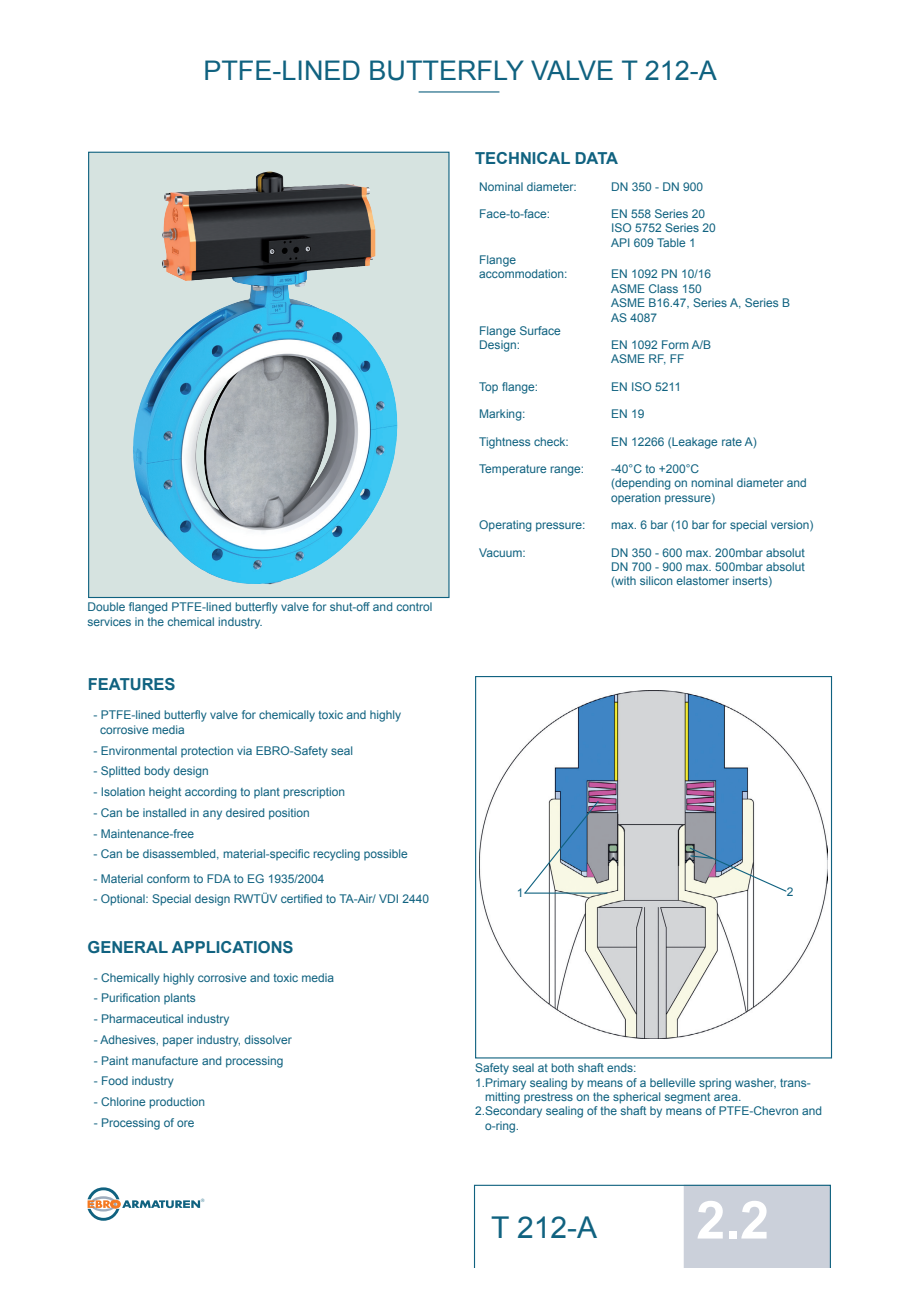
<style>
.page{position:relative;width:919px;height:1289px;background:#fff}
.page>*{position:absolute;margin:0;border:0;box-sizing:border-box;transform-origin:0 0}
.t1{font:700 52.5px "Arial";color:#fff}
.t2{font:30px "Arial";color:#106280}
.t3{font:27px "Arial";color:#106280}
.t4{font:700 16.5px "Arial";color:#106280}
.t5{font:12px/14.4px "Arial";color:#106280}
.t6{font:12px "Arial";color:#106280}
</style>
<div class="page">
<hr style="left:418px;top:91px;width:81px;height:1px;background:#106280">
<div style="left:89px;top:152px;width:360px;height:445px;background:#d6e3e0"></div>
<img style="left:133px;top:173px;width:263px;height:411px">
<img style="left:479px;top:690px;width:348px;height:348px">
<div style="left:475px;top:676px;width:357px;height:382px;border:1px solid #106280"></div>
<hr style="left:524px;top:892px;width:83px;height:1px;background:#106280">
<svg style="left:523px;top:799px;width:77px;height:95px"></svg>
<svg style="left:688px;top:846px;width:99px;height:46px"></svg>
<svg style="left:474px;top:1184px;width:356px;height:83px"></svg>
<svg style="left:87px;top:1187px;width:114px;height:33px"></svg>
<h3 class="t3" style="left:203px;top:52px;width:515px">PTFE-LINED BUTTERFLY VALVE T 212-A</h3>
<h3 class="t4" style="left:475px;top:147px;width:144px">TECHNICAL DATA</h3>
<p class="t5" style="left:479px;top:179px;width:99px">Nominal diameter:</p>
<p class="t5" style="left:611px;top:179px;width:94px">DN 350 - DN 900</p>
<p class="t5" style="left:479px;top:207px;width:72px">Face-to-face:</p>
<p class="t5" style="left:611px;top:207px;width:106px">EN 558 Series 20<br>ISO 5752 Series 20<br>API 609 Table 1</p>
<p class="t5" style="left:479px;top:253px;width:90px">Flange accommodation:</p>
<p class="t5" style="left:611px;top:267px;width:180px">EN 1092 PN 10/16<br>ASME Class 150<br>ASME B16.47, Series A, Series B<br>AS 4087</p>
<p class="t5" style="left:479px;top:323px;width:83px">Flange Surface<br>Design:</p>
<p class="t5" style="left:611px;top:338px;width:102px">EN 1092 Form A/B<br>ASME RF, FF</p>
<p class="t6" style="left:87px;top:599px;width:346px">Double flanged PTFE-lined butterfly valve for shut-off and control</p>
<p class="t5" style="left:87px;top:614px;width:177px">services in the chemical industry.</p>
<h3 class="t4" style="left:88px;top:673px;width:89px">FEATURES</h3>
<p class="t6" style="left:93px;top:707px;width:309px">- PTFE-lined butterfly valve for chemically toxic and highly</p>
<p class="t5" style="left:100px;top:722px;width:86px">corrosive media</p>
<p class="t5" style="left:93px;top:743px;width:261px">- Environmental protection via EBRO-Safety seal</p>
<p class="t5" style="left:93px;top:764px;width:117px">- Splitted body design</p>
<p class="t5" style="left:93px;top:784px;width:253px">- Isolation height according to plant prescription</p>
<p class="t5" style="left:93px;top:805px;width:218px">- Can be installed in any desired position</p>
<p class="t5" style="left:93px;top:826px;width:102px">- Maintenance-free</p>
<p class="t6" style="left:93px;top:846px;width:316px">- Can be disassembled, material-specific recycling possible</p>
<p class="t6" style="left:93px;top:870px;width:232px">- Material conform to FDA to EG 1935/2004</p>
<p class="t6" style="left:93px;top:891px;width:337px">- Optional: Special design RWTÜV certified to TA-Air/ VDI 2440</p>
<h3 class="t4" style="left:87px;top:936px;width:207px">GENERAL APPLICATIONS</h3>
<p class="t5" style="left:94px;top:970px;width:242px">- Chemically highly corrosive and toxic media</p>
<p class="t6" style="left:94px;top:990px;width:104px">- Purification plants</p>
<p class="t5" style="left:94px;top:1011px;width:137px">- Pharmaceutical industry</p>
<p class="t5" style="left:94px;top:1032px;width:199px">- Adhesives, paper industry, dissolver</p>
<p class="t5" style="left:94px;top:1053px;width:191px">- Paint manufacture and processing</p>
<p class="t5" style="left:94px;top:1074px;width:82px">- Food industry</p>
<p class="t5" style="left:94px;top:1094px;width:113px">- Chlorine production</p>
<p class="t5" style="left:94px;top:1115px;width:102px">- Processing of ore</p>
<p class="t6" style="left:479px;top:379px;width:60px">Top flange:</p>
<p class="t5" style="left:611px;top:379px;width:71px">EN ISO 5211</p>
<p class="t6" style="left:479px;top:406px;width:48px">Marking:</p>
<p class="t5" style="left:611px;top:407px;width:35px">EN 19</p>
<p class="t6" style="left:479px;top:433px;width:91px">Tightness check:</p>
<p class="t6" style="left:611px;top:433px;width:147px">EN 12266 (Leakage rate A)</p>
<p class="t5" style="left:479px;top:462px;width:106px">Temperature range:</p>
<p class="t5" style="left:611px;top:462px;width:197px">-40°C to +200°C<br>(depending on nominal diameter and operation pressure)</p>
<p class="t5" style="left:479px;top:518px;width:108px">Operating pressure:</p>
<p class="t5" style="left:611px;top:518px;width:204px">max. 6 bar (10 bar for special version)</p>
<p class="t5" style="left:479px;top:545px;width:48px">Vacuum:</p>
<p class="t5" style="left:611px;top:545px;width:195px;text-align:justify">DN 350 - 600 max. 200mbar absolut DN 700 - 900 max. 500mbar absolut (with silicon elastomer inserts)</p>
<p class="t5" style="left:517px;top:886px;width:8px">1</p>
<p class="t5" style="left:786px;top:885px;width:8px">2</p>
<p class="t5" style="left:475px;top:1060px;width:163px">Safety seal at both shaft ends:</p>
<p class="t5" style="left:475px;top:1075px;width:337px">1.Primary sealing by means of a belleville spring washer, trans-</p>
<p class="t5" style="left:485px;top:1089px;width:258px">mitting prestress on the spherical segment area.</p>
<p class="t5" style="left:475px;top:1104px;width:348px">2.Secondary sealing of the shaft by means of PTFE-Chevron and</p>
<p class="t5" style="left:485px;top:1118px;width:36px">o-ring.</p>
<h2 class="t2" style="left:491px;top:1207px;width:108px">T 212-A</h2>
<h1 class="t1" style="left:696px;top:1185px;width:74px">2.2</h1>
</div>
